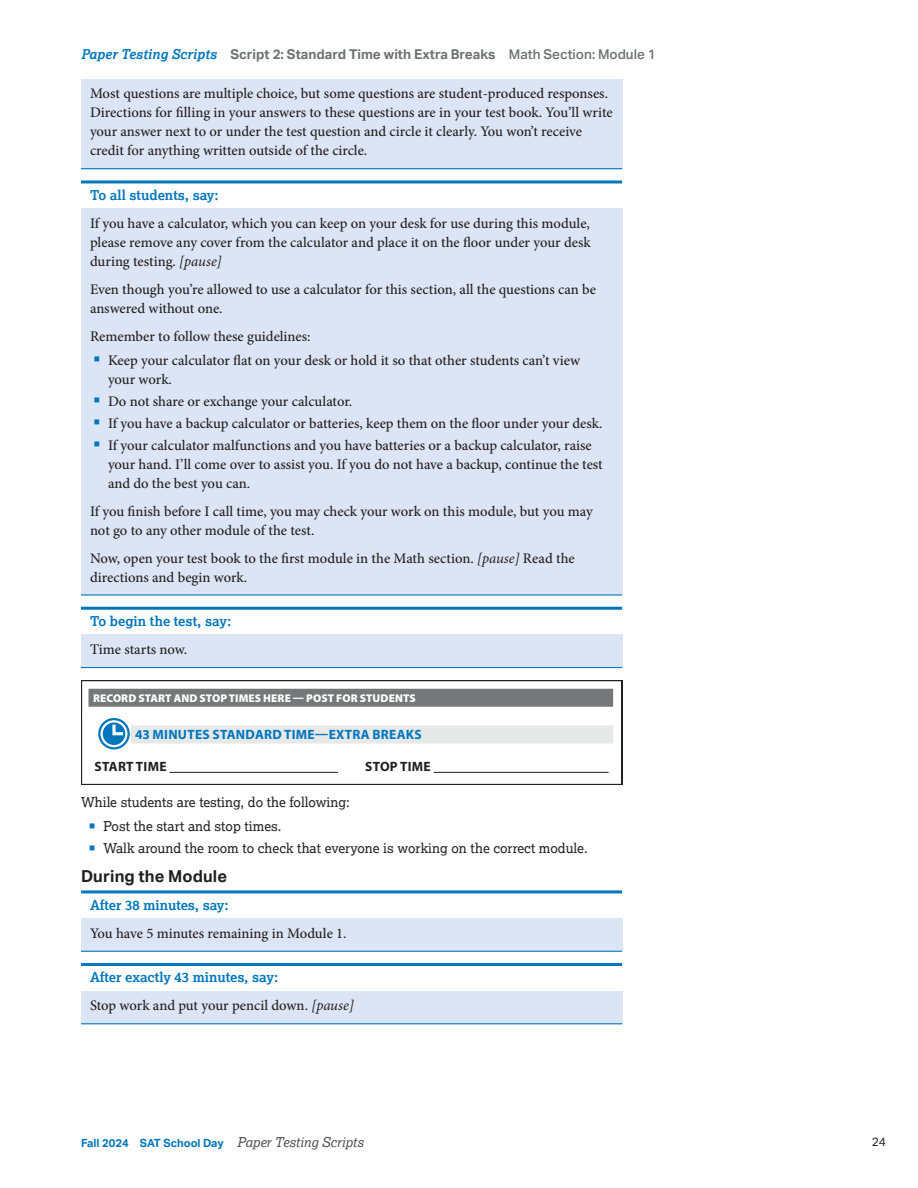
<style>
.page{position:relative;width:918px;height:1188px;background:#fff}
.page>*{position:absolute;margin:0;border:0;box-sizing:border-box;transform-origin:0 0}
.t1{font:700 16.5px "Aktiv Grotesk";letter-spacing:.01em;color:#231f20}
.Script_Txt___shade_last{font:500 14.7px/19px "Minion Pro";letter-spacing:-.005em;color:#231f20}
.Script_Txt___shade{font:500 14.7px/19px "Minion Pro";letter-spacing:-.005em;color:#231f20}
.Body_Txt{font:13.5px "Lexia";color:#231f20}
.Script_Prompt__Head{font:700 13.5px "Lexia";color:#0076bc}
.t2{font:700 13.5px "Aktiv Grotesk";color:#6d6f71}
.Standard_Time{font:700 13.5px "Myriad Pro";letter-spacing:.02em;color:#0076bc}
.Start_and_Stop_Time{font:700 13.5px "Myriad Pro";letter-spacing:.02em;color:#231f20}
.t3{font:12px "Aktiv Grotesk";color:#231f20}
.Post_For_Students{font:900 11.25px "Myriad Pro";letter-spacing:.01em;color:#fff}
.t4{font:700 11.25px "Aktiv Grotesk";color:#0076bc}
.s1{font-family:"Lexia";font-style:italic;color:#0076bc}
.s2{font-weight:500}
.s3{font-weight:400;font-style:italic}
.s4{font-family:"Lexia";font-weight:400;font-style:italic;font-size:13.5px;color:#4d4d4f}
</style>
<div class="page">
<div style="left:81px;top:79px;width:541px;height:89px;background:#dce5f5"></div>
<hr style="left:81px;top:168px;width:541px;height:1px;background:#0076bc">
<hr style="left:81px;top:180px;width:541px;height:3px;background:#0076bc">
<div style="left:81px;top:208px;width:541px;height:71px;background:#dce5f5"></div>
<div style="left:81px;top:274px;width:541px;height:52px;background:#dce5f5"></div>
<div style="left:81px;top:321px;width:541px;height:33px;background:#dce5f5"></div>
<div style="left:81px;top:345px;width:541px;height:52px;background:#dce5f5"></div>
<div style="left:81px;top:386px;width:541px;height:33px;background:#dce5f5"></div>
<div style="left:81px;top:408px;width:541px;height:33px;background:#dce5f5"></div>
<div style="left:81px;top:430px;width:541px;height:71px;background:#dce5f5"></div>
<div style="left:81px;top:496px;width:541px;height:52px;background:#dce5f5"></div>
<div style="left:81px;top:543px;width:541px;height:52px;background:#dce5f5"></div>
<hr style="left:81px;top:594px;width:541px;height:2px;background:#0076bc">
<hr style="left:81px;top:607px;width:541px;height:3px;background:#0076bc">
<div style="left:81px;top:635px;width:541px;height:32px;background:#dce5f5"></div>
<hr style="left:81px;top:667px;width:541px;height:1px;background:#0076bc">
<div style="left:81px;top:680px;width:541px;height:105px;background:#231f20"></div>
<div style="left:82px;top:681px;width:539px;height:36px;background:#fff"></div>
<div style="left:88px;top:689px;width:525px;height:18px;background:#757779"></div>
<div style="left:82px;top:716px;width:539px;height:68px;background:#fff"></div>
<div style="left:108px;top:725px;width:505px;height:18px;background:#e7e8e8"></div>
<hr style="left:108px;top:772px;width:230px;height:1px;background:#231f20">
<hr style="left:94px;top:771px;width:76px;height:2px;background:#fff">
<hr style="left:379px;top:772px;width:230px;height:1px;background:#231f20">
<hr style="left:365px;top:771px;width:69px;height:2px;background:#fff">
<hr style="left:81px;top:890px;width:541px;height:3px;background:#0076bc">
<div style="left:81px;top:918px;width:541px;height:33px;background:#dce5f5"></div>
<hr style="left:81px;top:951px;width:541px;height:1px;background:#0076bc">
<hr style="left:81px;top:963px;width:541px;height:3px;background:#0076bc">
<div style="left:81px;top:991px;width:541px;height:32px;background:#dce5f5"></div>
<hr style="left:81px;top:1023px;width:541px;height:1px;background:#0076bc">
<div style="left:98px;top:717px;width:33px;height:33px;background:#fff"></div>
<svg style="left:98px;top:718px;width:32px;height:31px"></svg>
<p class="t2" style="left:81px;top:46px;width:576px"><span class="s1">Paper Testing Scripts</span> Script 2: Standard Time with Extra Breaks <span class="s2">Math Section: Module 1</span></p>
<p class="Script_Txt___shade_last" style="left:90px;top:84px;width:524px">Most questions are multiple choice, but some questions are student-produced responses.<br>Directions for filling in your answers to these questions are in your test book. You’ll write your answer next to or under the test question and circle it clearly. You won’t receive credit for anything written outside of the circle.</p>
<p class="Script_Prompt__Head" style="left:90px;top:187px;width:130px">To all students, say:</p>
<p class="Script_Txt___shade" style="left:90px;top:214px;width:502px;text-align:justify">If you have a calculator, which you can keep on your desk for use during this module, please remove any cover from the calculator and place it on the floor under your desk during testing. <span class="s3">[pause]</span></p>
<p class="Script_Txt___shade" style="left:90px;top:280px;width:508px">Even though you’re allowed to use a calculator for this section, all the questions can be answered without one.</p>
<p class="Script_Txt___shade" style="left:90px;top:327px;width:222px">Remember to follow these guidelines:</p>
<p class="Script_Txt___shade_last" style="left:108px;top:350px;width:474px">Keep your calculator flat on your desk or hold it so that other students can’t view your work.</p>
<p class="Script_Txt___shade_last" style="left:108px;top:391px;width:246px">Do not share or exchange your calculator.</p>
<p class="Script_Txt___shade_last" style="left:108px;top:413px;width:496px">If you have a backup calculator or batteries, keep them on the floor under your desk.</p>
<p class="Script_Txt___shade_last" style="left:108px;top:435px;width:496px">If your calculator malfunctions and you have batteries or a backup calculator, raise your hand. I’ll come over to assist you. If you do not have a backup, continue the test and do the best you can.</p>
<p class="Script_Txt___shade" style="left:90px;top:501px;width:504px">If you finish before I call time, you may check your work on this module, but you may not go to any other module of the test.</p>
<p class="Script_Txt___shade_last" style="left:90px;top:548px;width:486px">Now, open your test book to the first module in the Math section. <span class="s3">[pause]</span> Read the directions and begin work.</p>
<p class="Script_Prompt__Head" style="left:90px;top:613px;width:143px">To begin the test, say:</p>
<p class="Script_Txt___shade_last" style="left:90px;top:640px;width:99px">Time starts now.</p>
<p class="Post_For_Students" style="left:93px;top:691px;width:324px">RECORD START AND STOP TIMES HERE — POST FOR STUDENTS</p>
<p class="Standard_Time" style="left:135px;top:726px;width:288px">43 MINUTES STANDARD TIME—EXTRA BREAKS</p>
<p class="Start_and_Stop_Time" style="left:95px;top:758px;width:73px">START TIME</p>
<p class="Start_and_Stop_Time" style="left:365px;top:758px;width:67px">STOP TIME</p>
<p class="Body_Txt" style="left:81px;top:793px;width:270px">While students are testing, do the following:</p>
<p class="Body_Txt" style="left:104px;top:818px;width:179px">Post the start and stop times.</p>
<p class="Body_Txt" style="left:104px;top:840px;width:486px">Walk around the room to check that everyone is working on the correct module.</p>
<p class="t1" style="left:81px;top:867px;width:148px">During the Module</p>
<p class="Script_Prompt__Head" style="left:90px;top:897px;width:140px">After 38 minutes, say:</p>
<p class="Script_Txt___shade_last" style="left:90px;top:924px;width:258px">You have 5 minutes remaining in Module 1.</p>
<p class="Script_Prompt__Head" style="left:90px;top:969px;width:190px">After exactly 43 minutes, say:</p>
<p class="Script_Txt___shade_last" style="left:90px;top:996px;width:265px">Stop work and put your pencil down. <span class="s3">[pause]</span></p>
<p class="t4" style="left:81px;top:1136px;width:284px">Fall 2024 SAT School Day <span class="s4">Paper Testing Scripts</span></p>
<p class="t3" style="left:872px;top:1135px;width:16px">24</p>
</div>
